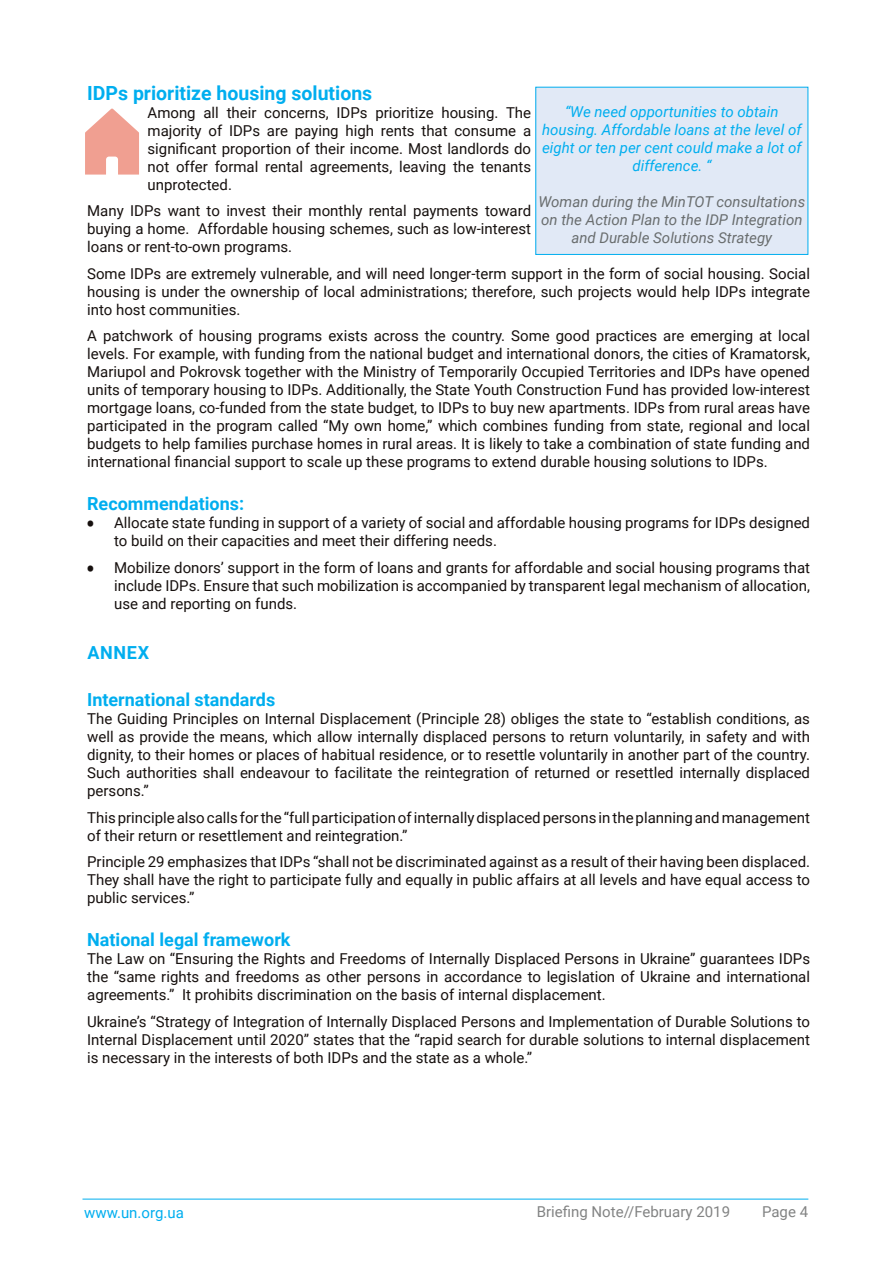
<style>
.page{position:relative;width:893px;height:1263px;background:#fff}
.page>*{position:absolute;margin:0;border:0;box-sizing:border-box;transform-origin:0 0}
.t1{font:700 19.5px "Roboto";color:#00aeef}
.t2{font:700 18px "Roboto";color:#00aeef}
.t3{font:15px/18px "Roboto";color:#16100e;text-align:justify}
.t4{font:italic 15px/18px "Roboto";color:#00aeef;text-align:center}
.t5{font:italic 15px/18px "Roboto";color:#696d6e;text-align:center}
.t6{font:15px "Roboto";color:#828383}
.t7{font:15px "Roboto";color:#00aeef}
.s1{font-family:"Berlin Sans FB"}
</style>
<div class="page">
<hr style="left:82px;top:1199px;width:726px;height:1px;background:#00aeef">
<div style="left:536px;top:87px;width:272px;height:167px;background:#e1e9f6"></div>
<div style="left:535px;top:87px;width:273px;height:168px;border:1px solid #00aeef"></div>
<svg style="left:85px;top:108px;width:54px;height:67px"></svg>
<h1 class="t1" style="left:87px;top:79px;width:287px">IDPs prioritize housing solutions</h1>
<p class="t3" style="left:148px;top:103px;width:385px">Among all their concerns, IDPs prioritize housing. The majority of IDPs are paying high rents that consume a significant proportion of their income. Most landlords do not offer formal rental agreements, leaving the tenants unprotected.</p>
<p class="t3" style="left:87px;top:201px;width:445px">Many IDPs want to invest their monthly rental payments toward buying a home. Affordable housing schemes, such as low-interest loans or rent-to-own programs.</p>
<p class="t3" style="left:87px;top:264px;width:724px">Some IDPs are extremely vulnerable, and will need longer-term support in the form of social housing. Social housing is under the ownership of local administrations; therefore, such projects would help IDPs integrate into host communities.</p>
<p class="t3" style="left:87px;top:326px;width:724px">A patchwork of housing programs exists across the country. Some good practices are emerging at local levels. For example, with funding from the national budget and international donors, the cities of Kramatorsk, Mariupol and Pokrovsk together with the Ministry of Temporarily Occupied Territories and IDPs have opened units of temporary housing to IDPs. Additionally, the State Youth Construction Fund has provided low-interest mortgage loans, co-funded from the state budget, to IDPs to buy new apartments. IDPs from rural areas have participated in the program called “My own home,” which combines funding from state, regional and local budgets to help families purchase homes in rural areas. It is likely to take a combination of state funding and international financial support to scale up these programs to extend durable housing solutions to IDPs.</p>
<p class="t2" style="left:87px;top:491px;width:158px">Recommendations:</p>
<p class="t3" style="left:114px;top:513px;width:697px;text-indent:-27px"><span class="s1">•</span> Allocate state funding in support of a variety of social and affordable housing programs for IDPs designed to build on their capacities and meet their differing needs.</p>
<p class="t3" style="left:114px;top:558px;width:697px;text-indent:-27px"><span class="s1">•</span> Mobilize donors’ support in the form of loans and grants for affordable and social housing programs that include IDPs. Ensure that such mobilization is accompanied by transparent legal mechanism of allocation, use and reporting on funds.</p>
<p class="t2" style="left:87px;top:640px;width:63px">ANNEX</p>
<p class="t2" style="left:87px;top:687px;width:190px">International standards</p>
<p class="t3" style="left:87px;top:709px;width:724px">The Guiding Principles on Internal Displacement (Principle 28) obliges the state to “establish conditions, as well as provide the means, which allow internally displaced persons to return voluntarily, in safety and with dignity, to their homes or places of habitual residence, or to resettle voluntarily in another part of the country.<br>Such authorities shall endeavour to facilitate the reintegration of returned or resettled internally displaced persons.”</p>
<p class="t3" style="left:87px;top:808px;width:724px">This principle also calls for the “full participation of internally displaced persons in the planning and management of their return or resettlement and reintegration.”</p>
<p class="t3" style="left:87px;top:852px;width:724px">Principle 29 emphasizes that IDPs “shall not be discriminated against as a result of their having been displaced.<br>They shall have the right to participate fully and equally in public affairs at all levels and have equal access to public services.”</p>
<p class="t2" style="left:87px;top:927px;width:205px">National legal framework</p>
<p class="t3" style="left:87px;top:949px;width:724px">The Law on “Ensuring the Rights and Freedoms of Internally Displaced Persons in Ukraine” guarantees IDPs the “same rights and freedoms as other persons in accordance to legislation of Ukraine and international agreements.” It prohibits discrimination on the basis of internal displacement.</p>
<p class="t3" style="left:87px;top:1012px;width:724px">Ukraine’s “Strategy of Integration of Internally Displaced Persons and Implementation of Durable Solutions to Internal Displacement until 2020” states that the “rapid search for durable solutions to internal displacement is necessary in the interests of both IDPs and the state as a whole.”</p>
<p class="t4" style="left:542px;top:103px;width:261px">“We need opportunities to obtain housing. Affordable loans at the level of eight or ten per cent could make a lot of difference. “</p>
<p class="t5" style="left:538px;top:193px;width:268px">Woman during the MinTOT consultations on the Action Plan to the IDP Integration and Durable Solutions Strategy</p>
<p class="t7" style="left:84px;top:1202px;width:101px">www.un.org.ua</p>
<p class="t6" style="left:537px;top:1201px;width:195px">Briefing Note//February 2019</p>
<p class="t6" style="left:762px;top:1201px;width:48px">Page 4</p>
</div>
